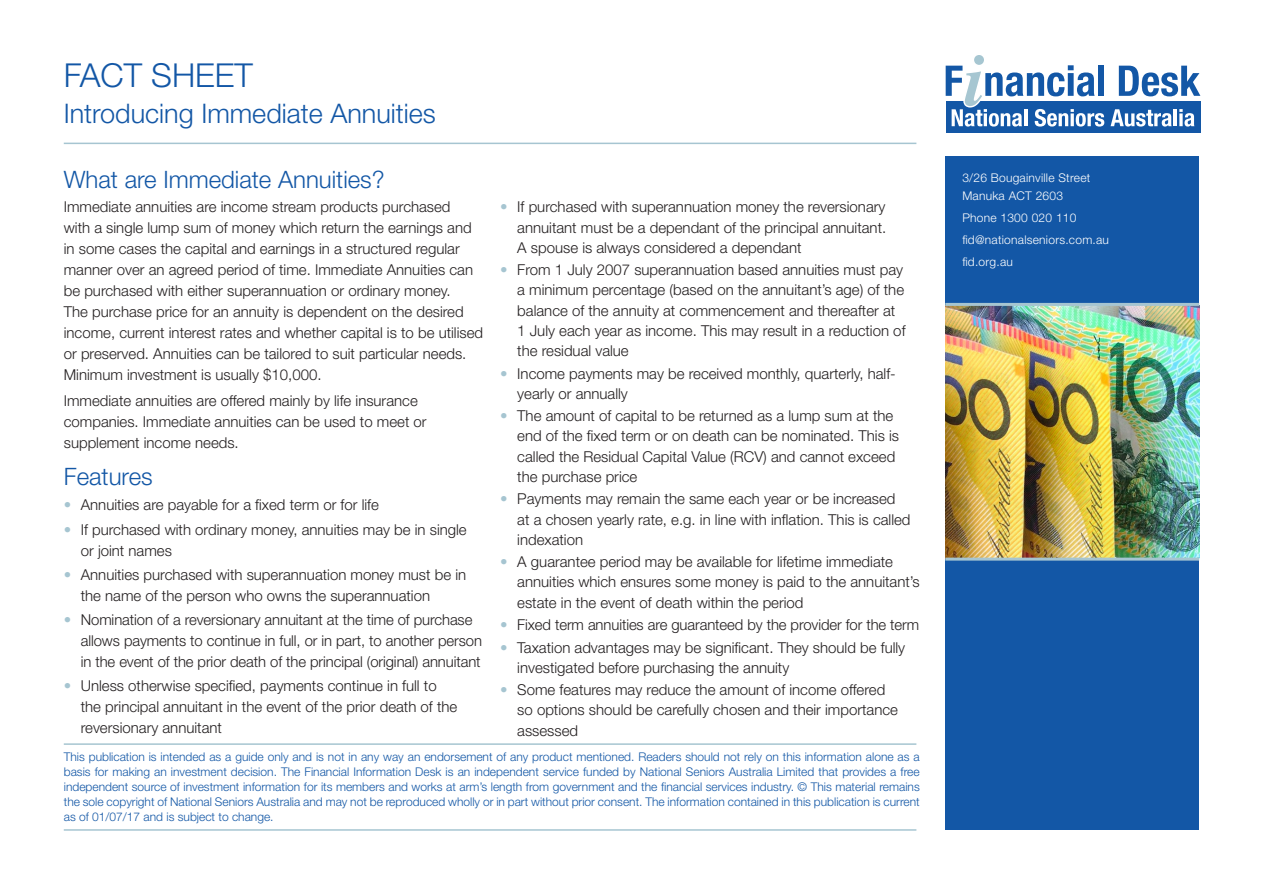
<style>
.page{position:relative;width:1263px;height:893px;background:#fff}
.page>*{position:absolute;margin:0;border:0;box-sizing:border-box;transform-origin:0 0}
.t1{font:300 33px "Helvetica Neue LT Std";color:#1357a6}
.t2{font:300 27px "Helvetica Neue LT Std";color:#1357a6}
.t3{font:300 24px "Helvetica Neue LT Std";color:#1357a6}
.t4{font:300 15px/20.2px "Helvetica Neue LT Std";color:#231f20}
.t5{font:300 12px/15px "Helvetica Neue LT Std";color:#1357a6;text-align:justify}
.t6{font:300 12px/22.2px "Helvetica Neue LT Std";letter-spacing:.02em;color:#fff}
.s1{color:#a6c5d1}
</style>
<div class="page">
<div style="left:945px;top:156px;width:254px;height:673px;background:#1357a6"></div>
<div style="left:946px;top:101px;width:254px;height:32px;background:#1357a6"></div>
<svg style="left:1119px;top:66px;width:81px;height:30px"></svg>
<svg style="left:1110px;top:109px;width:62px;height:18px"></svg>
<hr style="left:1174px;top:109px;width:3px;height:17px;background:#fff">
<svg style="left:1179px;top:109px;width:15px;height:18px"></svg>
<svg style="left:946px;top:55px;width:158px;height:72px"></svg>
<hr style="left:64px;top:743px;width:852px;height:2px;background:#a6c5d1">
<hr style="left:64px;top:829px;width:852px;height:2px;background:#a6c5d1">
<img style="left:945px;top:306px;width:254px;height:252px">
<hr style="left:64px;top:143px;width:852px;height:1px;background:#a6c5d1">
<hr style="left:945px;top:558px;width:254px;height:3px;background:#a6c5d1">
<hr style="left:945px;top:303px;width:254px;height:3px;background:#a6c5d1">
<p class="t1" style="left:64px;top:55px;width:190px">FACT SHEET</p>
<p class="t2" style="left:64px;top:97px;width:374px">Introducing Immediate Annuities</p>
<p class="t3" style="left:64px;top:165px;width:322px">What are Immediate Annuities?</p>
<p class="t4" style="left:64px;top:196px;width:421px;line-height:21px">Immediate annuities are income stream products purchased<br>with a single lump sum of money which return the earnings and in some cases the capital and earnings in a structured regular manner over an agreed period of time. Immediate Annuities can be purchased with either superannuation or ordinary money.<br>The purchase price for an annuity is dependent on the desired income, current interest rates and whether capital is to be utilised or preserved. Annuities can be tailored to suit particular needs.<br>Minimum investment is usually $10,000.</p>
<p class="t4" style="left:64px;top:389px;width:364px;line-height:21px">Immediate annuities are offered mainly by life insurance companies. Immediate annuities can be used to meet or supplement income needs.</p>
<p class="t3" style="left:64px;top:462px;width:90px">Features</p>
<p class="t4" style="left:64px;top:495px;width:317px"><span class="s1">•</span> Annuities are payable for a fixed term or for life</p>
<p class="t4" style="left:81px;top:518px;width:387px;line-height:21px;text-indent:-17px"><span class="s1">•</span> If purchased with ordinary money, annuities may be in single or joint names</p>
<p class="t4" style="left:81px;top:564px;width:387px;line-height:21px;text-indent:-17px"><span class="s1">•</span> Annuities purchased with superannuation money must be in the name of the person who owns the superannuation</p>
<p class="t4" style="left:81px;top:609px;width:403px;line-height:21px;text-indent:-17px"><span class="s1">•</span> Nomination of a reversionary annuitant at the time of purchase allows payments to continue in full, or in part, to another person in the event of the prior death of the principal (original) annuitant</p>
<p class="t4" style="left:81px;top:675px;width:378px;line-height:21px;text-indent:-17px"><span class="s1">•</span> Unless otherwise specified, payments continue in full to the principal annuitant in the event of the prior death of the reversionary annuitant</p>
<p class="t4" style="left:517px;top:196px;width:370px;text-align:justify;text-indent:-17px"><span class="s1">•</span> If purchased with superannuation money the reversionary annuitant must be a dependant of the principal annuitant.<br>A spouse is always considered a dependant</p>
<p class="t4" style="left:517px;top:259px;width:390px;text-indent:-17px"><span class="s1">•</span> From 1 July 2007 superannuation based annuities must pay a minimum percentage (based on the annuitant’s age) of the balance of the annuity at commencement and thereafter at 1 July each year as income. This may result in a reduction of the residual value</p>
<p class="t4" style="left:517px;top:363px;width:380px;text-indent:-17px"><span class="s1">•</span> Income payments may be received monthly, quarterly, half&shy;yearly or annually</p>
<p class="t4" style="left:517px;top:405px;width:383px;text-indent:-17px"><span class="s1">•</span> The amount of capital to be returned as a lump sum at the end of the fixed term or on death can be nominated. This is called the Residual Capital Value (RCV) and cannot exceed the purchase price</p>
<p class="t4" style="left:517px;top:489px;width:395px;text-indent:-17px"><span class="s1">•</span> Payments may remain the same each year or be increased at a chosen yearly rate, e.g. in line with inflation. This is called indexation</p>
<p class="t4" style="left:517px;top:551px;width:404px;text-indent:-17px"><span class="s1">•</span> A guarantee period may be available for lifetime immediate annuities which ensures some money is paid to the annuitant’s estate in the event of death within the period</p>
<p class="t4" style="left:500px;top:614px;width:420px"><span class="s1">•</span> Fixed term annuities are guaranteed by the provider for the term</p>
<p class="t4" style="left:517px;top:637px;width:389px;text-indent:-17px"><span class="s1">•</span> Taxation advantages may be significant. They should be fully investigated before purchasing the annuity</p>
<p class="t4" style="left:517px;top:679px;width:382px;text-indent:-17px"><span class="s1">•</span> Some features may reduce the amount of income offered so options should be carefully chosen and their importance assessed</p>
<p class="t5" style="left:64px;top:749px;width:857px">This publication is intended as a guide only and is not in any way an endorsement of any product mentioned. Readers should not rely on this information alone as a basis for making an investment decision. The Financial Information Desk is an independent service funded by National Seniors Australia Limited that provides a free independent source of investment information for its members and works at arm’s length from government and the financial services industry. © This material remains the sole copyright of National Seniors Australia and may not be reproduced wholly or in part without prior consent. The information contained in this publication is current as of 01/07/17 and is subject to change.</p>
<p class="t6" style="left:962px;top:168px;width:130px;line-height:18px">3/26 Bougainville Street<br>Manuka ACT 2603</p>
<p class="t6" style="left:962px;top:206px;width:148px">Phone 1300 020 110 fid@nationalseniors.com.au fid.org.au</p>
</div>
